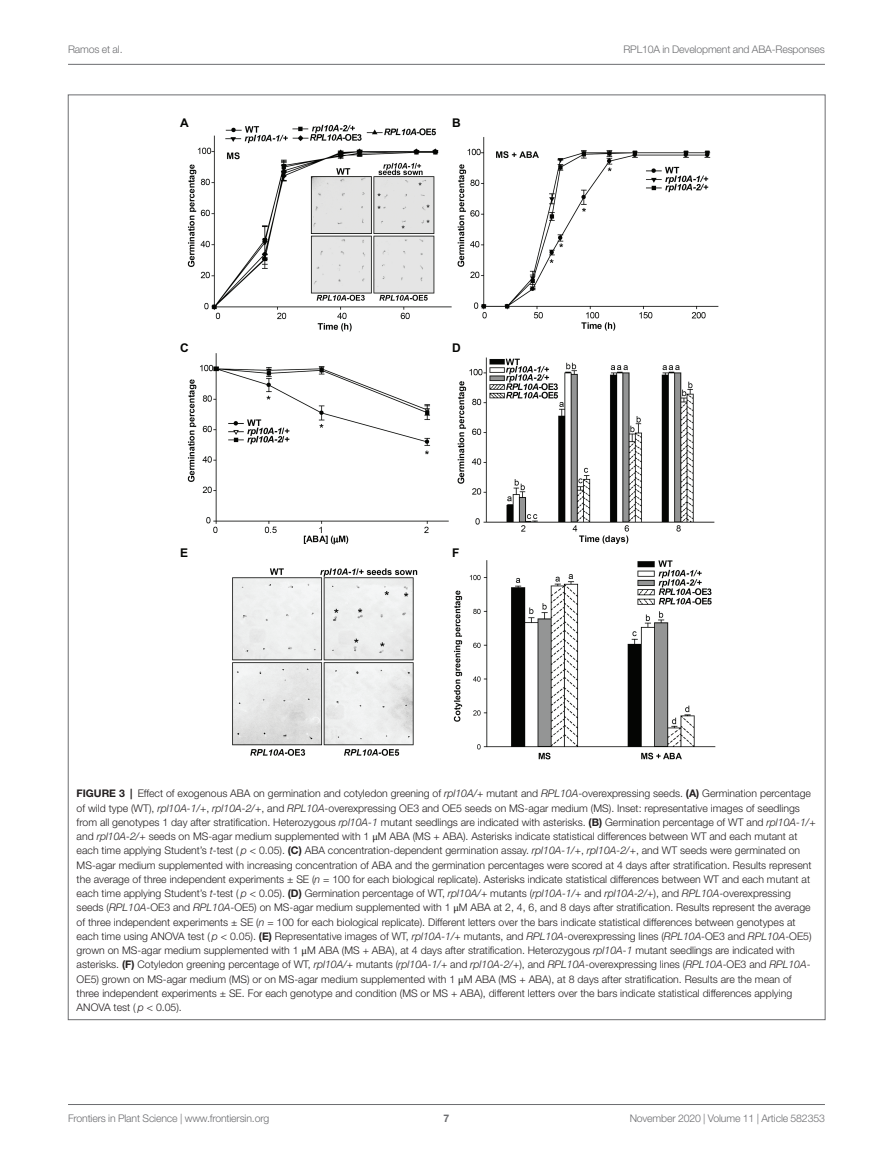
<style>
.page{position:relative;width:893px;height:1170px;background:#fff}
.page>*{position:absolute;margin:0;border:0;box-sizing:border-box;transform-origin:0 0}
.t1{font:700 12px "Arial";color:#040503}
.FIG_LEG{font:300 10.5px/14.2px "Helvetica Neue LT Std";color:#231f20}
.t2{font:300 10.5px "Helvetica Neue LT Std";letter-spacing:-.015em;color:#6c6d70}
.t3{font:700 10.5px "Helvetica Neue LT Std";color:#6c6d70}
.s1{font-weight:700}
.s2{font-style:italic}
.s3{font-family:"STIX General";font-weight:400}
</style>
<div class="page">
<hr style="left:68px;top:64px;width:757px;height:1px;background:#6c6d70">
<hr style="left:68px;top:1104px;width:757px;height:1px;background:#6c6d70">
<img style="left:187px;top:124px;width:532px;height:636px">
<p class="t2" style="left:68px;top:42px;width:56px">Ramos et al.</p>
<p class="t2" style="left:623px;top:42px;width:203px">RPL10A in Development and ABA-Responses</p>
<p class="t1" style="left:180px;top:114px;width:10px">A</p>
<p class="t1" style="left:452px;top:114px;width:10px">B</p>
<p class="t1" style="left:180px;top:339px;width:10px">C</p>
<p class="t1" style="left:452px;top:339px;width:10px">D</p>
<p class="t1" style="left:180px;top:544px;width:10px">E</p>
<p class="t1" style="left:452px;top:544px;width:9px">F</p>
<p class="FIG_LEG" style="left:77px;top:786px;width:740px"><span class="s1">FIGURE 3 |</span> Effect of exogenous ABA on germination and cotyledon greening of <span class="s2">rpl10A/+</span> mutant and <span class="s2">RPL10A</span>-overexpressing seeds. <span class="s1">(A)</span> Germination percentage of wild type (WT), <span class="s2">rpl10A-1/+</span>, <span class="s2">rpl10A-2/+</span>, and <span class="s2">RPL10A</span>-overexpressing OE3 and OE5 seeds on MS-agar medium (MS). Inset: representative images of seedlings from all genotypes 1 day after stratification. Heterozygous <span class="s2">rpl10A-1</span> mutant seedlings are indicated with asterisks. <span class="s1">(B)</span> Germination percentage of WT and <span class="s2">rpl10A-1/+ </span>and <span class="s2">rpl10A-2/+</span> seeds on MS-agar medium supplemented with 1 <span class="s3">μ</span>M ABA (MS + ABA). Asterisks indicate statistical differences between WT and each mutant at each time applying Student’s <span class="s2">t</span>-test ( <span class="s2">p</span> &lt; 0.05). <span class="s1">(C)</span> ABA concentration-dependent germination assay. <span class="s2">rpl10A-1/+</span>, <span class="s2">rpl10A-2/+</span>, and WT seeds were germinated on MS-agar medium supplemented with increasing concentration of ABA and the germination percentages were scored at 4 days after stratification. Results represent the average of three independent experiments ± SE (<span class="s2">n</span> = 100 for each biological replicate). Asterisks indicate statistical differences between WT and each mutant at each time applying Student’s <span class="s2">t</span>-test ( <span class="s2">p</span> &lt; 0.05). <span class="s1">(D)</span> Germination percentage of WT, <span class="s2">rpl10A/+</span> mutants (<span class="s2">rpl10A-1/+</span> and <span class="s2">rpl10A-2/+</span>), and <span class="s2">RPL10A</span>-overexpressing seeds (<span class="s2">RPL10A</span>-OE3 and <span class="s2">RPL10A</span>-OE5) on MS-agar medium supplemented with 1 <span class="s3">μ</span>M ABA at 2, 4, 6, and 8 days after stratification. Results represent the average of three independent experiments ± SE (<span class="s2">n</span> = 100 for each biological replicate). Different letters over the bars indicate statistical differences between genotypes at each time using ANOVA test ( <span class="s2">p</span> &lt; 0.05). <span class="s1">(E)</span> Representative images of WT, <span class="s2">rpl10A-1/+</span> mutants, and <span class="s2">RPL10A</span>-overexpressing lines (<span class="s2">RPL10A</span>-OE3 and <span class="s2">RPL10A</span>-OE5) grown on MS-agar medium supplemented with 1 <span class="s3">μ</span>M ABA (MS + ABA), at 4 days after stratification. Heterozygous <span class="s2">rpl10A-1</span> mutant seedlings are indicated with asterisks. <span class="s1">(F)</span> Cotyledon greening percentage of WT, <span class="s2">rpl10A/+</span> mutants (<span class="s2">rpl10A-1/+</span> and <span class="s2">rpl10A-2/+</span>), and <span class="s2">RPL10A</span>-overexpressing lines (<span class="s2">RPL10A</span>-OE3 and <span class="s2">RPL10A</span>-OE5) grown on MS-agar medium (MS) or on MS-agar medium supplemented with 1 <span class="s3">μ</span>M ABA (MS + ABA), at 8 days after stratification. Results are the mean of three independent experiments ± SE. For each genotype and condition (MS or MS + ABA), different letters over the bars indicate statistical differences applying ANOVA test ( <span class="s2">p</span> &lt; 0.05).</p>
<p class="t2" style="left:68px;top:1111px;width:203px">Frontiers in Plant Science | www.frontiersin.org</p>
<p class="t3" style="left:444px;top:1111px;width:7px">7</p>
<p class="t2" style="left:630px;top:1111px;width:197px">November 2020 | Volume 11 | Article 582353</p>
</div>
